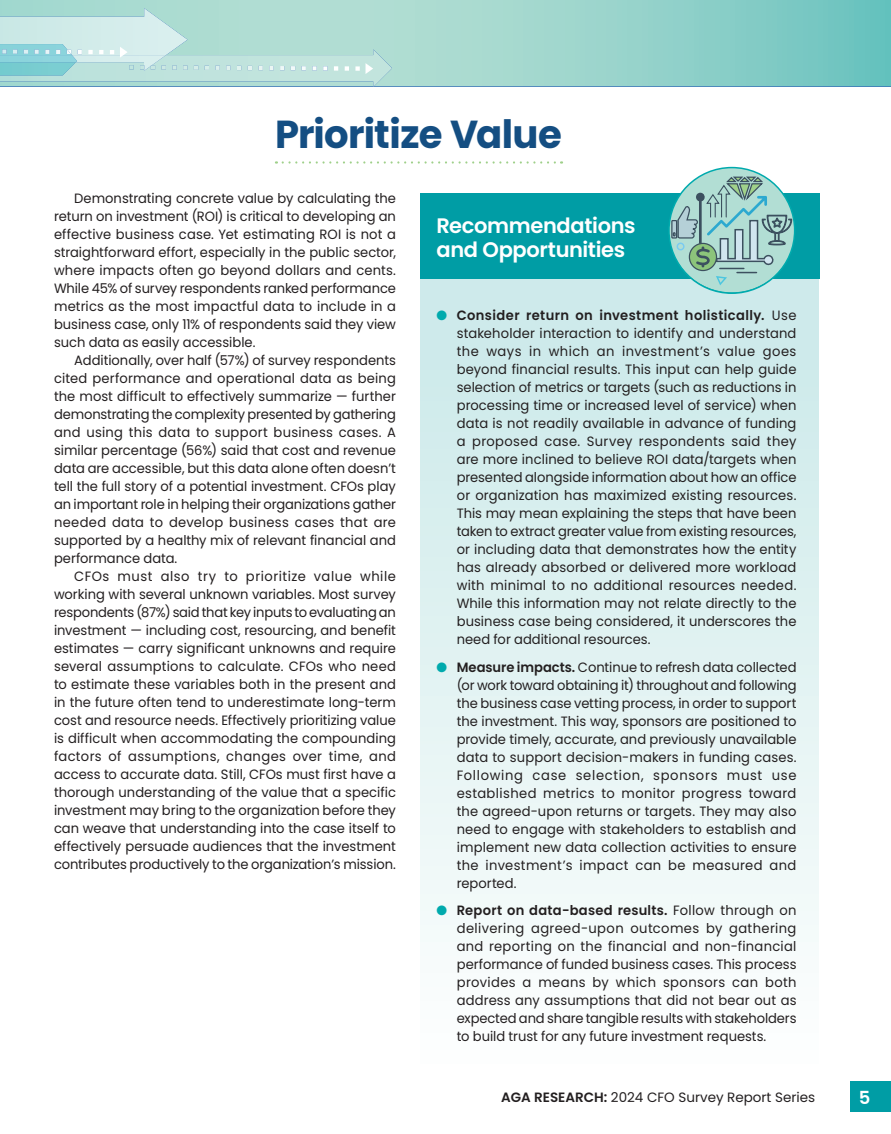
<style>
.page{position:relative;width:891px;height:1134px;background:#fff}
.page>*{position:absolute;margin:0;border:0;box-sizing:border-box;transform-origin:0 0}
.t1{font:700 39px "Poppins";letter-spacing:-.02em;color:#144e82}
.t2{font:600 21px/24px "Poppins";letter-spacing:-.02em;color:#fff}
.t3{font:600 18px "Poppins";color:#fff}
.t4{font:13.5px/18px "Poppins";color:#231f20;text-align:justify}
.s1{color:#00aaad}
.s2{font-weight:600}
</style>
<div class="page">
<svg style="left:283px;top:161px;width:279px;height:3px"></svg>
<div style="left:850px;top:1081px;width:41px;height:31px;background:#009da5"></div>
<svg style="left:0;top:0;width:891px;height:87px;background:#9cd5ce"></svg>
<img style="left:0;top:49px;width:392px;height:38px">
<svg style="left:2px;top:49px;width:5px;height:5px"></svg>
<svg style="left:13px;top:49px;width:5px;height:5px"></svg>
<svg style="left:24px;top:50px;width:4px;height:4px"></svg>
<svg style="left:35px;top:50px;width:4px;height:4px"></svg>
<svg style="left:45px;top:50px;width:5px;height:4px"></svg>
<svg style="left:56px;top:50px;width:5px;height:4px"></svg>
<svg style="left:67px;top:50px;width:5px;height:4px"></svg>
<svg style="left:78px;top:50px;width:4px;height:4px"></svg>
<svg style="left:88px;top:50px;width:5px;height:4px"></svg>
<svg style="left:99px;top:50px;width:5px;height:4px"></svg>
<svg style="left:110px;top:47px;width:18px;height:11px"></svg>
<svg style="left:129px;top:65px;width:5px;height:5px"></svg>
<svg style="left:140px;top:65px;width:5px;height:5px"></svg>
<svg style="left:151px;top:65px;width:5px;height:5px"></svg>
<svg style="left:162px;top:65px;width:4px;height:5px"></svg>
<svg style="left:172px;top:65px;width:5px;height:5px"></svg>
<svg style="left:183px;top:65px;width:5px;height:5px"></svg>
<svg style="left:194px;top:66px;width:5px;height:4px"></svg>
<svg style="left:205px;top:66px;width:4px;height:4px"></svg>
<svg style="left:215px;top:66px;width:5px;height:4px"></svg>
<svg style="left:226px;top:66px;width:5px;height:4px"></svg>
<svg style="left:237px;top:66px;width:5px;height:4px"></svg>
<svg style="left:248px;top:66px;width:4px;height:4px"></svg>
<svg style="left:259px;top:66px;width:4px;height:4px"></svg>
<svg style="left:269px;top:66px;width:5px;height:4px"></svg>
<svg style="left:280px;top:66px;width:5px;height:4px"></svg>
<svg style="left:291px;top:66px;width:5px;height:4px"></svg>
<svg style="left:302px;top:66px;width:4px;height:4px"></svg>
<svg style="left:312px;top:66px;width:5px;height:5px"></svg>
<svg style="left:323px;top:66px;width:5px;height:5px"></svg>
<svg style="left:334px;top:66px;width:5px;height:5px"></svg>
<svg style="left:345px;top:66px;width:4px;height:5px"></svg>
<svg style="left:355px;top:66px;width:5px;height:5px"></svg>
<svg style="left:366px;top:63px;width:8px;height:11px"></svg>
<div style="left:420px;top:194px;width:399px;height:881px;background:linear-gradient(to bottom,#c3e6e6,#fdfefe)"></div>
<div style="left:420px;top:194px;width:399px;height:85px;background:#009da5"></div>
<svg style="left:669px;top:168px;width:126px;height:125px;background:#99c9c5"></svg>
<h1 class="t1" style="left:275px;top:117px;width:288px">Prioritize Value</h1>
<p class="t4" style="left:54px;top:190px;width:344px;text-indent:20px">Demonstrating concrete value by calculating the return on investment (ROI) is critical to developing an effective business case. Yet estimating ROI is not a straightforward effort, especially in the public sector, where impacts often go beyond dollars and cents.<br>While 45% of survey respondents ranked performance metrics as the most impactful data to include in a business case, only 11% of respondents said they view such data as easily accessible.</p>
<p class="t4" style="left:54px;top:352px;width:344px;text-indent:20px">Additionally, over half (57%) of survey respondents cited performance and operational data as being the most difficult to effectively summarize — further demonstrating the complexity presented by gathering and using this data to support business cases. A similar percentage (56%) said that cost and revenue data are accessible, but this data alone often doesn’t tell the full story of a potential investment. CFOs play an important role in helping their organizations gather needed data to develop business cases that are supported by a healthy mix of relevant financial and performance data.</p>
<p class="t4" style="left:54px;top:568px;width:344px;text-indent:20px">CFOs must also try to prioritize value while working with several unknown variables. Most survey respondents (87%) said that key inputs to evaluating an investment — including cost, resourcing, and benefit estimates — carry significant unknowns and require several assumptions to calculate. CFOs who need to estimate these variables both in the present and in the future often tend to underestimate long-term cost and resource needs. Effectively prioritizing value is difficult when accommodating the compounding factors of assumptions, changes over time, and access to accurate data. Still, CFOs must first have a thorough understanding of the value that a specific investment may bring to the organization before they can weave that understanding into the case itself to effectively persuade audiences that the investment contributes productively to the organization’s mission.</p>
<h2 class="t2" style="left:436px;top:214px;width:201px">Recommendations and Opportunities</h2>
<p class="t4" style="left:457px;top:307px;width:341px;text-indent:-20px"><span class="s1">●</span> <span class="s2">Consider return on investment holistically.</span> Use stakeholder interaction to identify and understand the ways in which an investment’s value goes beyond financial results. This input can help guide selection of metrics or targets (such as reductions in processing time or increased level of service) when data is not readily available in advance of funding a proposed case. Survey respondents said they are more inclined to believe ROI data/targets when presented alongside information about how an office or organization has maximized existing resources.<br>This may mean explaining the steps that have been taken to extract greater value from existing resources, or including data that demonstrates how the entity has already absorbed or delivered more workload with minimal to no additional resources needed.<br>While this information may not relate directly to the business case being considered, it underscores the need for additional resources.</p>
<p class="t4" style="left:457px;top:658px;width:341px;text-indent:-20px"><span class="s1">●</span> <span class="s2">Measure impacts.</span> Continue to refresh data collected (or work toward obtaining it) throughout and following the business case vetting process, in order to support the investment. This way, sponsors are positioned to provide timely, accurate, and previously unavailable data to support decision-makers in funding cases.<br>Following case selection, sponsors must use established metrics to monitor progress toward the agreed-upon returns or targets. They may also need to engage with stakeholders to establish and implement new data collection activities to ensure the investment’s impact can be measured and reported.</p>
<p class="t4" style="left:457px;top:902px;width:341px;text-indent:-20px"><span class="s1">●</span> <span class="s2">Report on data-based results.</span> Follow through on delivering agreed-upon outcomes by gathering and reporting on the financial and non-financial performance of funded business cases. This process provides a means by which sponsors can both address any assumptions that did not bear out as expected and share tangible results with stakeholders to build trust for any future investment requests.</p>
<p class="t4" style="left:501px;top:1089px;width:315px"><span class="s2">AGA RESEARCH:</span> 2024 CFO Survey Report Series</p>
<h3 class="t3" style="left:859px;top:1087px;width:13px">5</h3>
</div>
